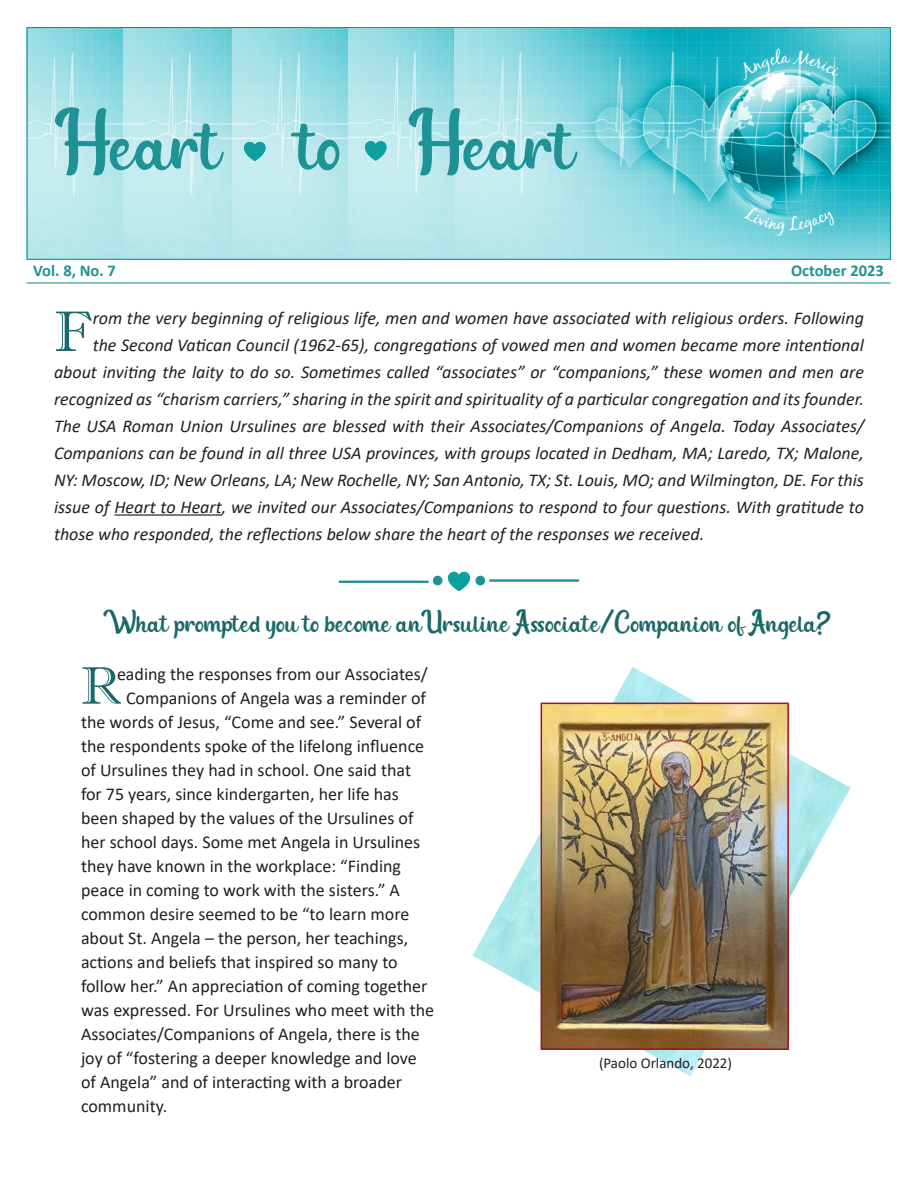
<style>
.page{position:relative;width:918px;height:1188px;background:#fff}
.page>*{position:absolute;margin:0;border:0;box-sizing:border-box;transform-origin:0 0}
.t1{font:75px "Butter Chicken";letter-spacing:-.01em;color:#1f9295}
.t2{font:57.15px "Imprint MT Shadow";color:#1b686a}
.t3{font:52.8px "Imprint MT Shadow";color:#1b686a}
.t4{font:27px "Butter Chicken";color:#1b686a}
.t5{font:italic 18px "Calibri";color:#231f20}
.t6{font:18px "Calibri";color:#231f20}
.t7{font:700 16.5px "Calibri";color:#1f9295}
.t8{font:15px "Calibri";color:#231f20}
</style>
<div class="page">
<img style="left:29px;top:29px;width:95px;height:229px">
<img style="left:124px;top:29px;width:108px;height:229px">
<img style="left:232px;top:29px;width:116px;height:229px">
<img style="left:348px;top:29px;width:106px;height:229px">
<img style="left:454px;top:29px;width:435px;height:229px">
<div style="left:27px;top:27px;width:864px;height:233px;border:1px solid #1f9295"></div>
<hr style="left:27px;top:282px;width:864px;height:2px;background:#1f9295">
<img style="left:233px;top:132px;width:40px;height:39px">
<img style="left:355px;top:131px;width:39px;height:39px">
<hr style="left:339px;top:581px;width:90px;height:2px;background:#1f9295">
<img style="left:438px;top:571px;width:42px;height:21px">
<hr style="left:489px;top:579px;width:90px;height:3px;background:#1f9295">
<div style="left:433px;top:576px;width:9px;height:9px;background:#1f9295;border-radius:50%"></div>
<div style="left:433px;top:576px;width:10px;height:9px;border:1px solid #1f9295;border-radius:50%"></div>
<div style="left:476px;top:576px;width:9px;height:9px;background:#1f9295;border-radius:50%"></div>
<div style="left:475px;top:576px;width:10px;height:9px;border:1px solid #1f9295;border-radius:50%"></div>
<hr style="left:114px;top:514px;width:108px;height:2px;background:#231f20">
<img style="left:473px;top:667px;width:378px;height:409px">
<img style="left:544px;top:706px;width:242px;height:341px">
<div style="left:541px;top:703px;width:248px;height:347px;border:2px solid #9e1226"></div>
<svg style="left:736px;top:48px;width:105px;height:32px;background:#4fc4d0"></svg>
<svg style="left:744px;top:205px;width:92px;height:32px;background:#64cbd5"></svg>
<p class="t1" style="left:64px;top:100px;width:512px">Heart to Heart</p>
<p class="t7" style="left:33px;top:259px;width:84px">Vol. 8, No. 7</p>
<p class="t7" style="left:791px;top:259px;width:94px">October 2023</p>
<p class="t2" style="left:54px;top:298px;width:40px">F</p>
<p class="t5" style="left:93px;top:306px;width:773px">rom the very beginning of religious life, men and women have associated with religious orders. Following</p>
<p class="t5" style="left:93px;top:333px;width:773px">the Second Vatican Council (1962-65), congregations of vowed men and women became more intentional</p>
<p class="t5" style="left:54px;top:360px;width:812px">about inviting the laity to do so. Sometimes called “associates” or “companions,” these women and men are</p>
<p class="t5" style="left:54px;top:387px;width:811px">recognized as “charism carriers,” sharing in the spirit and spirituality of a particular congregation and its founder.</p>
<p class="t5" style="left:54px;top:414px;width:812px">The USA Roman Union Ursulines are blessed with their Associates/Companions of Angela. Today Associates/</p>
<p class="t5" style="left:54px;top:441px;width:811px">Companions can be found in all three USA provinces, with groups located in Dedham, MA; Laredo, TX; Malone,</p>
<p class="t5" style="left:54px;top:468px;width:811px">NY: Moscow, ID; New Orleans, LA; New Rochelle, NY; San Antonio, TX; St. Louis, MO; and Wilmington, DE. For this</p>
<p class="t5" style="left:54px;top:495px;width:811px">issue of Heart to Heart, we invited our Associates/Companions to respond to four questions. With gratitude to</p>
<p class="t5" style="left:54px;top:522px;width:652px">those who responded, the reflections below share the heart of the responses we received.</p>
<p class="t4" style="left:113px;top:606px;width:720px">What prompted you to become an Ursuline Associate/Companion of Angela?</p>
<p class="t6" style="left:117px;top:662px;width:312px">eading the responses from our Associates/</p>
<p class="t6" style="left:126px;top:686px;width:302px">Companions of Angela was a reminder of</p>
<p class="t6" style="left:81px;top:710px;width:342px">the words of Jesus, “Come and see.” Several of</p>
<p class="t6" style="left:81px;top:734px;width:345px">the respondents spoke of the lifelong influence</p>
<p class="t6" style="left:81px;top:758px;width:332px">of Ursulines they had in school. One said that</p>
<p class="t6" style="left:81px;top:782px;width:319px">for 75 years, since kindergarten, her life has</p>
<p class="t6" style="left:81px;top:806px;width:334px">been shaped by the values of the Ursulines of</p>
<p class="t6" style="left:81px;top:830px;width:341px">her school days. Some met Angela in Ursulines</p>
<p class="t6" style="left:81px;top:854px;width:322px">they have known in the workplace: “Finding</p>
<p class="t6" style="left:81px;top:878px;width:321px">peace in coming to work with the sisters.” A</p>
<p class="t6" style="left:81px;top:902px;width:330px">common desire seemed to be “to learn more</p>
<p class="t6" style="left:81px;top:926px;width:329px">about St. Angela – the person, her teachings,</p>
<p class="t6" style="left:81px;top:950px;width:318px">actions and beliefs that inspired so many to</p>
<p class="t6" style="left:81px;top:974px;width:348px">follow her.” An appreciation of coming together</p>
<p class="t6" style="left:81px;top:998px;width:355px">was expressed. For Ursulines who meet with the</p>
<p class="t6" style="left:81px;top:1022px;width:340px">Associates/Companions of Angela, there is the</p>
<p class="t6" style="left:81px;top:1046px;width:337px">joy of “fostering a deeper knowledge and love</p>
<p class="t6" style="left:81px;top:1070px;width:323px">of Angela” and of interacting with a broader</p>
<p class="t6" style="left:81px;top:1094px;width:88px">community.</p>
<p class="t3" style="left:81px;top:655px;width:42px">R</p>
<p class="t8" style="left:599px;top:1053px;width:135px">(Paolo Orlando, 2022)</p>
</div>
